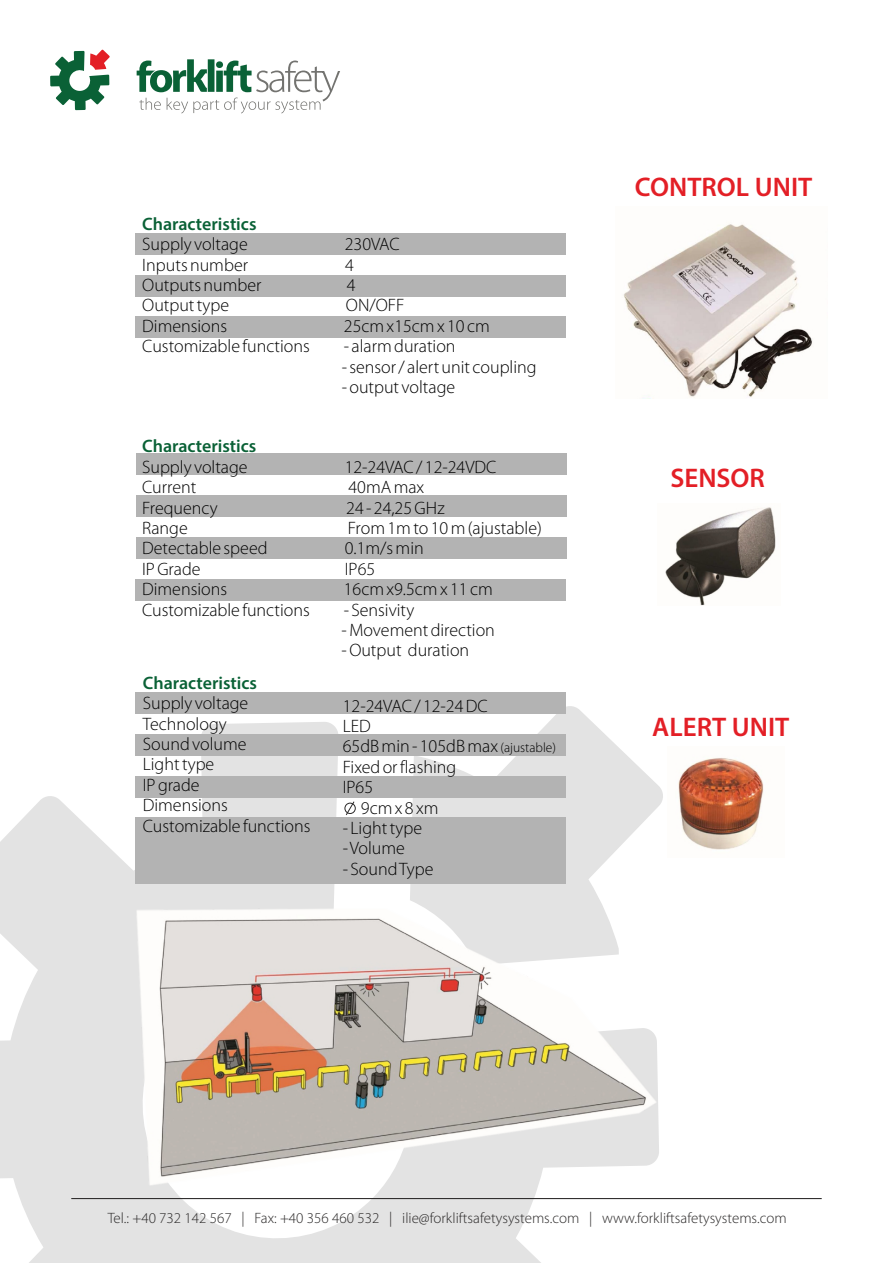
<style>
.page{position:relative;width:893px;height:1263px;background:#fff}
.page>*{position:absolute;margin:0;border:0;box-sizing:border-box;transform-origin:0 0}
.t1{font:600 27px "Myriad Pro";color:#e31f26}
.t2{font:300 18px/20.4px "Myriad Pro";color:#000}
.t3{font:600 18px "Myriad Pro";color:#0a6136}
.t4{font:300 15px "Myriad Pro";color:#2b2929}
.s1{font-size:13.5px}
</style>
<div class="page">
<svg style="left:0;top:706px;width:664px;height:557px;fill:#e3e3e3"></svg>
<svg style="left:50px;top:50px;width:60px;height:60px"></svg>
<svg style="left:137px;top:59px;width:203px;height:54px"></svg>
<hr style="left:71px;top:1198px;width:751px;height:1px;background:#2b2929">
<img style="left:623px;top:224px;width:190px;height:175px">
<div style="left:136px;top:233px;width:430px;height:21px;background:#b3b3b3"></div>
<div style="left:135px;top:692px;width:431px;height:22px;background:#b3b3b3"></div>
<div style="left:136px;top:454px;width:431px;height:21px;background:#b3b3b3"></div>
<div style="left:135px;top:275px;width:431px;height:21px;background:#b3b3b3"></div>
<div style="left:135px;top:734px;width:431px;height:22px;background:#b3b3b3"></div>
<div style="left:136px;top:495px;width:430px;height:22px;background:#b3b3b3"></div>
<div style="left:135px;top:317px;width:431px;height:21px;background:#b3b3b3"></div>
<div style="left:135px;top:776px;width:431px;height:22px;background:#b3b3b3"></div>
<div style="left:135px;top:817px;width:431px;height:66px;background:#b3b3b3"></div>
<div style="left:136px;top:537px;width:430px;height:22px;background:#b3b3b3"></div>
<div style="left:135px;top:579px;width:431px;height:21px;background:#b3b3b3"></div>
<img style="left:665px;top:507px;width:111px;height:98px">
<img style="left:678px;top:757px;width:86px;height:93px">
<img style="left:136px;top:908px;width:521px;height:277px">
<div style="left:344px;top:803px;width:12px;height:11px;border:1px solid #2b2929;border-radius:50%"></div>
<svg style="left:345px;top:800px;width:10px;height:16px"></svg>
<p class="t3" style="left:142px;top:216px;width:116px">Characteristics</p>
<p class="t2" style="left:142px;top:235px;width:107px">Supply voltage</p>
<p class="t2" style="left:345px;top:235px;width:57px">230VAC</p>
<p class="t2" style="left:142px;top:256px;width:107px">Inputs number</p>
<p class="t2" style="left:345px;top:256px;width:10px">4</p>
<p class="t2" style="left:142px;top:276px;width:121px">Outputs number</p>
<p class="t2" style="left:347px;top:276px;width:10px">4</p>
<p class="t2" style="left:142px;top:297px;width:88px">Output type</p>
<p class="t2" style="left:346px;top:297px;width:60px">ON/OFF</p>
<p class="t2" style="left:142px;top:317px;width:86px">Dimensions</p>
<p class="t2" style="left:344px;top:317px;width:147px">25cm x15cm x 10 cm</p>
<p class="t2" style="left:142px;top:337px;width:169px">Customizable functions</p>
<p class="t2" style="left:344px;top:337px;width:113px">- alarm duration</p>
<p class="t2" style="left:342px;top:358px;width:196px">- sensor / alert unit coupling</p>
<p class="t2" style="left:342px;top:378px;width:115px">- output voltage</p>
<p class="t3" style="left:142px;top:439px;width:116px">Characteristics</p>
<p class="t2" style="left:142px;top:458px;width:107px">Supply voltage</p>
<p class="t2" style="left:345px;top:458px;width:153px">12-24VAC / 12-24VDC</p>
<p class="t2" style="left:142px;top:478px;width:56px">Current</p>
<p class="t2" style="left:348px;top:478px;width:77px">40mA max</p>
<p class="t2" style="left:142px;top:499px;width:77px">Frequency</p>
<p class="t2" style="left:346px;top:499px;width:100px">24 - 24,25 GHz</p>
<p class="t2" style="left:142px;top:519px;width:47px">Range</p>
<p class="t2" style="left:348px;top:519px;width:195px">From 1m to 10 m (ajustable)</p>
<p class="t2" style="left:142px;top:540px;width:127px">Detectable speed</p>
<p class="t2" style="left:345px;top:540px;width:80px">0.1m/s min</p>
<p class="t2" style="left:142px;top:560px;width:60px">IP Grade</p>
<p class="t2" style="left:345px;top:560px;width:32px">IP65</p>
<p class="t2" style="left:142px;top:580px;width:86px">Dimensions</p>
<p class="t2" style="left:344px;top:580px;width:151px">16cm x9.5cm x 11 cm</p>
<p class="t2" style="left:142px;top:601px;width:169px">Customizable functions</p>
<p class="t2" style="left:344px;top:601px;width:72px">- Sensivity</p>
<p class="t2" style="left:342px;top:621px;width:155px">- Movement direction</p>
<p class="t2" style="left:342px;top:642px;width:129px">- Output duration</p>
<p class="t3" style="left:143px;top:675px;width:116px">Characteristics</p>
<p class="t2" style="left:143px;top:694px;width:169px">Supply voltage<br>Technology<br>Sound volume<br>Light type<br>IP grade<br>Dimensions<br>Customizable functions</p>
<p class="t2" style="left:343px;top:697px;width:147px">12-24VAC / 12-24 DC</p>
<p class="t2" style="left:343px;top:717px;width:30px">LED</p>
<p class="t2" style="left:343px;top:738px;width:215px">65dB min - 105dB max <span class="s1">(ajustable)</span></p>
<p class="t2" style="left:343px;top:758px;width:115px">Fixed or flashing</p>
<p class="t2" style="left:343px;top:778px;width:32px">IP65</p>
<p class="t2" style="left:361px;top:799px;width:79px">9cm x 8 xm</p>
<p class="t2" style="left:343px;top:819px;width:81px">- Light type</p>
<p class="t2" style="left:343px;top:840px;width:64px">- Volume</p>
<p class="t2" style="left:343px;top:860px;width:92px">- Sound Type</p>
<h1 class="t1" style="left:635px;top:176px;width:179px">CONTROL UNIT</h1>
<h1 class="t1" style="left:670px;top:467px;width:96px">SENSOR</h1>
<h1 class="t1" style="left:652px;top:716px;width:139px">ALERT UNIT</h1>
<p class="t4" style="left:108px;top:1211px;width:680px">Tel.: +40 732 142 567 | Fax: +40 356 460 532 | ilie@forkliftsafetysystems.com | www.forkliftsafetysystems.com</p>
</div>
